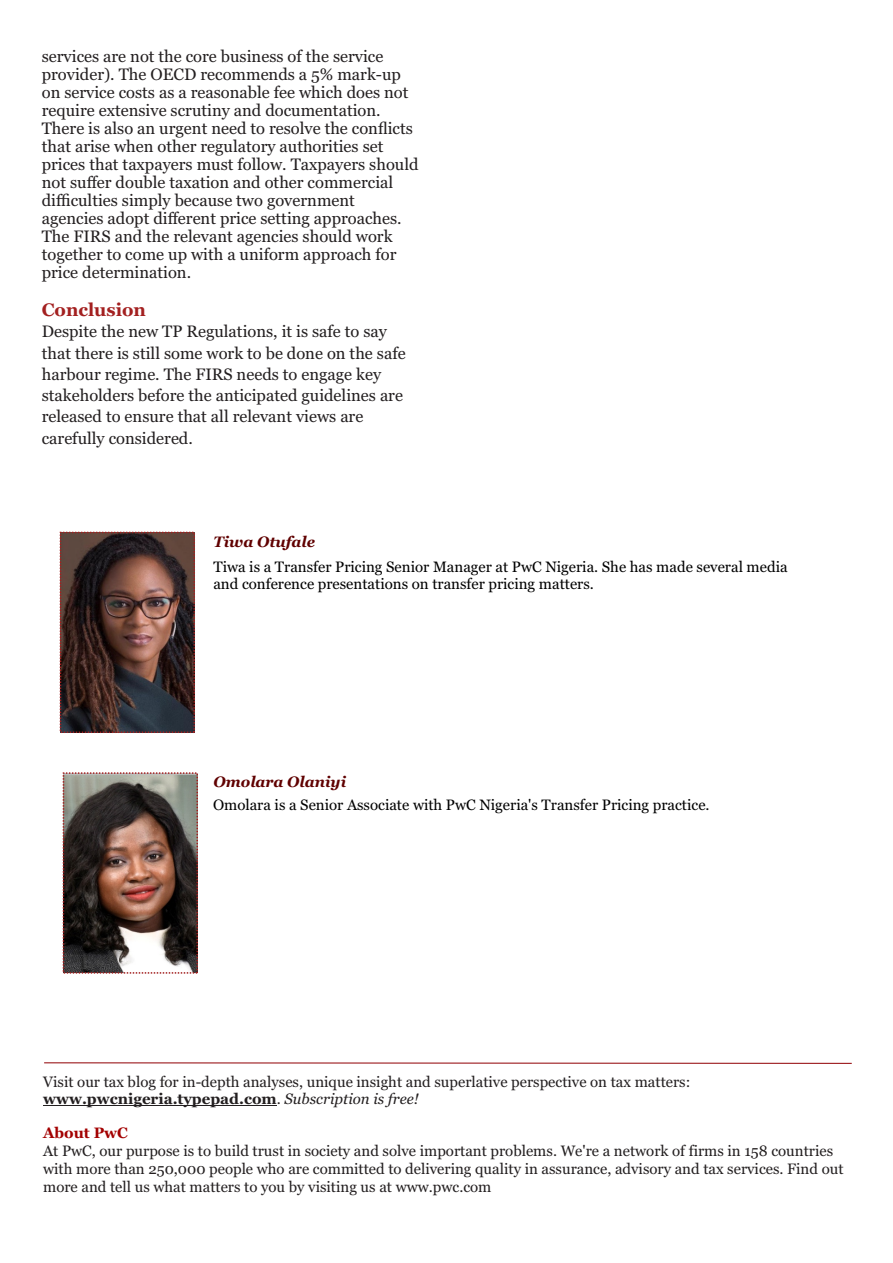
<style>
.page{position:relative;width:893px;height:1263px;background:#fff}
.page>*{position:absolute;margin:0;border:0;box-sizing:border-box;transform-origin:0 0}
.t1{font:700 18px "Georgia";color:#a32020}
.t2{font:16.5px/18px "Georgia";color:#231f20}
.t3{font:15px/18px "Georgia";color:#231f20}
.t4{font:15px/17.1px "Georgia";color:#000}
.t5{font:italic 700 15px "Georgia";color:#600000}
.t6{font:700 15px "Georgia";color:#a30000}
.s1{font-weight:700}
.s2{font-style:italic}
</style>
<div class="page">
<img style="left:62px;top:534px;width:131px;height:197px">
<div style="left:60px;top:532px;width:135px;height:201px;border:1px dashed #a32020"></div>
<img style="left:65px;top:774px;width:131px;height:198px">
<div style="left:63px;top:772px;width:135px;height:202px;border:1px dashed #a32020"></div>
<svg style="left:44px;top:1062px;width:808px;height:2px;background:#c67d7f"></svg>
<hr style="left:43px;top:1105px;width:234px;height:1px;background:#231f20">
<p class="t2" style="left:42px;top:48px;width:378px">services are not the core business of the service provider). The OECD recommends a 5% mark-up on service costs as a reasonable fee which does not require extensive scrutiny and documentation.<br>There is also an urgent need to resolve the conflicts that arise when other regulatory authorities set prices that taxpayers must follow. Taxpayers should not suffer double taxation and other commercial difficulties simply because two government agencies adopt different price setting approaches.<br>The FIRS and the relevant agencies should work together to come up with a uniform approach for price determination.</p>
<p class="t1" style="left:42px;top:302px;width:106px">Conclusion</p>
<p class="t2" style="left:42px;top:322px;width:365px;line-height:21.3px">Despite the new TP Regulations, it is safe to say that there is still some work to be done on the safe harbour regime. The FIRS needs to engage key stakeholders before the anticipated guidelines are released to ensure that all relevant views are carefully considered.</p>
<p class="t5" style="left:214px;top:536px;width:103px">Tiwa Otufale</p>
<p class="t4" style="left:213px;top:559px;width:576px">Tiwa is a Transfer Pricing Senior Manager at PwC Nigeria. She has made several media and conference presentations on transfer pricing matters.</p>
<p class="t5" style="left:213px;top:775px;width:134px">Omolara Olaniyi</p>
<p class="t4" style="left:213px;top:798px;width:498px">Omolara is a Senior Associate with PwC Nigeria's Transfer Pricing practice.</p>
<p class="t3" style="left:43px;top:1074px;width:649px;line-height:17.1px">Visit our tax blog for in-depth analyses, unique insight and superlative perspective on tax matters: <span class="s1">www.pwcnigeria.typepad.com</span>. <span class="s2">Subscription is free!</span></p>
<p class="t6" style="left:43px;top:1127px;width:86px">About PwC</p>
<p class="t3" style="left:43px;top:1143px;width:802px">At PwC, our purpose is to build trust in society and solve important problems. We're a network of firms in 158 countries with more than 250,000 people who are committed to delivering quality in assurance, advisory and tax services. Find out more and tell us what matters to you by visiting us at www.pwc.com</p>
</div>
